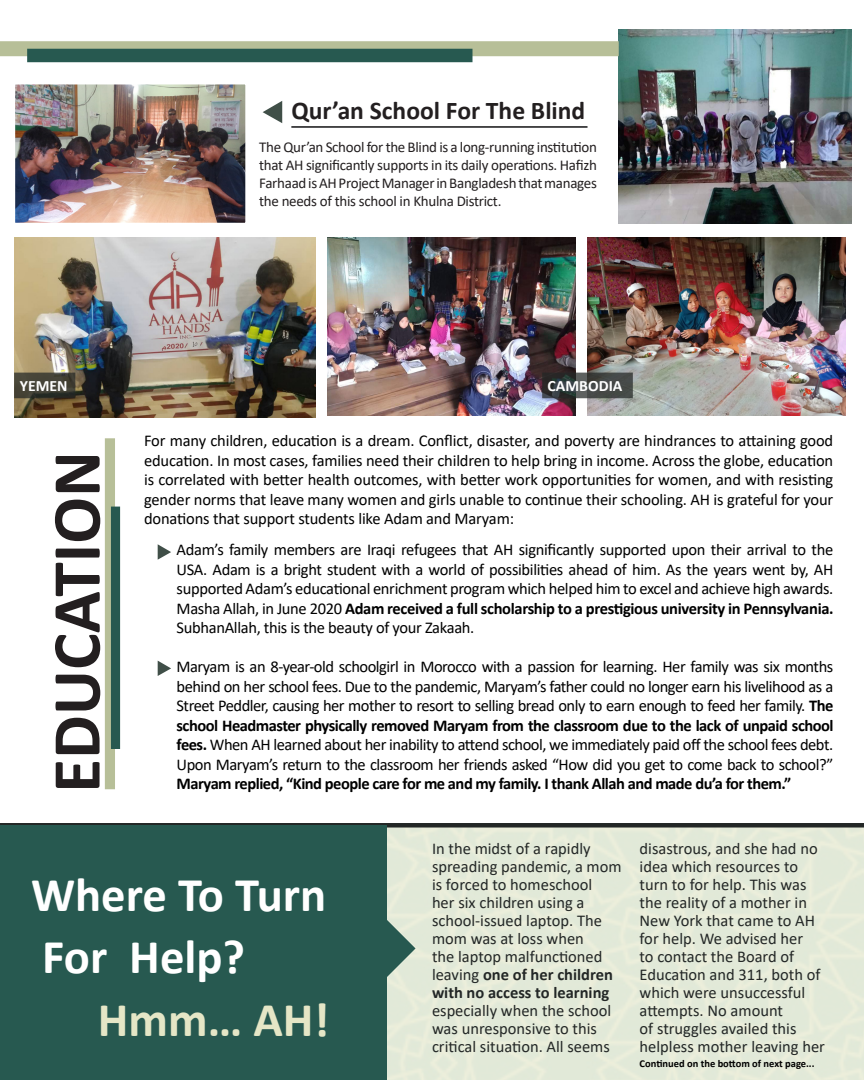
<style>
.page{position:relative;width:864px;height:1080px;background:#fff}
.page>*{position:absolute;margin:0;border:0;box-sizing:border-box;transform-origin:0 0}
._2nd_PAGE{font:700 69.3px "Calibri";color:#231f20}
._2nd_PAGE-2{font:700 48.75px "Calibri";color:#fff}
._2nd_PAGE-3{font:700 48.75px "Calibri";color:#e5e6c6}
._2nd_PAGE-4{font:700 25.5px "Calibri";color:#231f20}
._2nd_PAGE-5{font:16.5px/19.5px "Calibri";letter-spacing:-.02em;color:#000;text-align:justify}
._2nd_PAGE-6{font:16.5px/18px "Calibri";color:#232726}
._2nd_PAGE-7{font:700 16.5px "Calibri";letter-spacing:-.03em;color:#000}
._2nd_PAGE-8{font:700 15.75px "Calibri";color:#fff}
._2nd_PAGE-9{font:15px/18px "Calibri";letter-spacing:-.02em;color:#231f20;text-align:justify}
._2nd_PAGE-10{font:700 10.5px "Calibri";color:#000}
.s1{font-weight:700}
</style>
<div class="page">
<img style="left:15px;top:237px;width:300px;height:180px">
<img style="left:327px;top:237px;width:248px;height:179px">
<img style="left:619px;top:29px;width:232px;height:194px">
<img style="left:16px;top:86px;width:228px;height:135px">
<div style="left:8px;top:78px;width:244px;height:151px;border:7px solid #fff"></div>
<img style="left:588px;top:237px;width:258px;height:178px">
<svg style="left:387px;top:920px;width:29px;height:57px;background:#86a295"></svg>
<hr style="left:291px;top:126px;width:297px;height:2px;background:#121214">
<div style="left:105px;top:438px;width:10px;height:351px;background:#b7bf98"></div>
<div style="left:0;top:41px;width:619px;height:15px;background:#b7bf98"></div>
<div style="left:111px;top:507px;width:9px;height:242px;background:#275950"></div>
<div style="left:27px;top:49px;width:445px;height:13px;background:#275950"></div>
<svg style="left:158px;top:544px;width:13px;height:16px"></svg>
<svg style="left:158px;top:661px;width:13px;height:15px"></svg>
<div style="left:0;top:823px;width:864px;height:5px;background:#232726"></div>
<svg style="left:263px;top:101px;width:19px;height:22px"></svg>
<svg style="left:14px;top:373px;width:61px;height:25px;background:#403f34"></svg>
<svg style="left:542px;top:373px;width:91px;height:25px;background:#3f4343"></svg>
<div style="left:0;top:825px;width:387px;height:255px;background:#275950"></div>
<p class="_2nd_PAGE-4" style="left:291px;top:93px;width:296px">Qur’an School For The Blind</p>
<p class="_2nd_PAGE-9" style="left:259px;top:138px;width:339px">The Qur’an School for the Blind is a long-running institution that AH significantly supports in its daily operations. Hafizh Farhaad is AH Project Manager in Bangladesh that manages the needs of this school in Khulna District.</p>
<p class="_2nd_PAGE-8" style="left:20px;top:374px;width:49px">YEMEN</p>
<p class="_2nd_PAGE-8" style="left:548px;top:374px;width:76px">CAMBODIA</p>
<p class="_2nd_PAGE" style="left:28px;top:793px;width:343px;rotate:-90deg">EDUCATION</p>
<p class="_2nd_PAGE-5" style="left:144px;top:431px;width:691px">For many children, education is a dream. Conflict, disaster, and poverty are hindrances to attaining good education. In most cases, families need their children to help bring in income. Across the globe, education is correlated with better health outcomes, with better work opportunities for women, and with resisting gender norms that leave many women and girls unable to continue their schooling. AH is grateful for your donations that support students like Adam and Maryam:</p>
<p class="_2nd_PAGE-5" style="left:177px;top:540px;width:659px">Adam’s family members are Iraqi refugees that AH significantly supported upon their arrival to the USA. Adam is a bright student with a world of possibilities ahead of him. As the years went by, AH supported Adam’s educational enrichment program which helped him to excel and achieve high awards.<br>Masha Allah, in June 2020 <span class="s1">Adam received a full scholarship to a prestigious university in Pennsylvania.<br></span>SubhanAllah, this is the beauty of your Zakaah.</p>
<p class="_2nd_PAGE-5" style="left:177px;top:657px;width:659px">Maryam is an 8-year-old schoolgirl in Morocco with a passion for learning. Her family was six months behind on her school fees. Due to the pandemic, Maryam’s father could no longer earn his livelihood as a Street Peddler, causing her mother to resort to selling bread only to earn enough to feed her family. <span class="s1">The school Headmaster physically removed Maryam from the classroom due to the lack of unpaid school fees.</span> When AH learned about her inability to attend school, we immediately paid off the school fees debt.<br>Upon Maryam’s return to the classroom her friends asked “How did you get to come back to school?”</p>
<p class="_2nd_PAGE-7" style="left:177px;top:772px;width:616px">Maryam replied, “Kind people care for me and my family. I thank Allah and made du’a for them.”</p>
<p class="_2nd_PAGE-2" style="left:31px;top:860px;width:297px">Where To Turn</p>
<p class="_2nd_PAGE-2" style="left:42px;top:922px;width:205px">For Help?</p>
<p class="_2nd_PAGE-3" style="left:98px;top:986px;width:233px">Hmm… AH!</p>
<p class="_2nd_PAGE-6" style="left:432px;top:839px;width:191px">In the midst of a rapidly spreading pandemic, a mom is forced to homeschool<br>her six children using a school-issued laptop. The mom was at loss when<br>the laptop malfunctioned leaving <span class="s1">one of her children with no access to learning </span>especially when the school was unresponsive to this critical situation. All seems</p>
<p class="_2nd_PAGE-6" style="left:640px;top:839px;width:187px">disastrous, and she had no idea which resources to turn to for help. This was the reality of a mother in<br>New York that came to AH for help. We advised her<br>to contact the Board of<br>Education and 311, both of which were unsuccessful attempts. No amount<br>of struggles availed this helpless mother leaving her</p>
<p class="_2nd_PAGE-10" style="left:640px;top:1056px;width:176px">Continued on the bottom of next page...</p>
</div>
